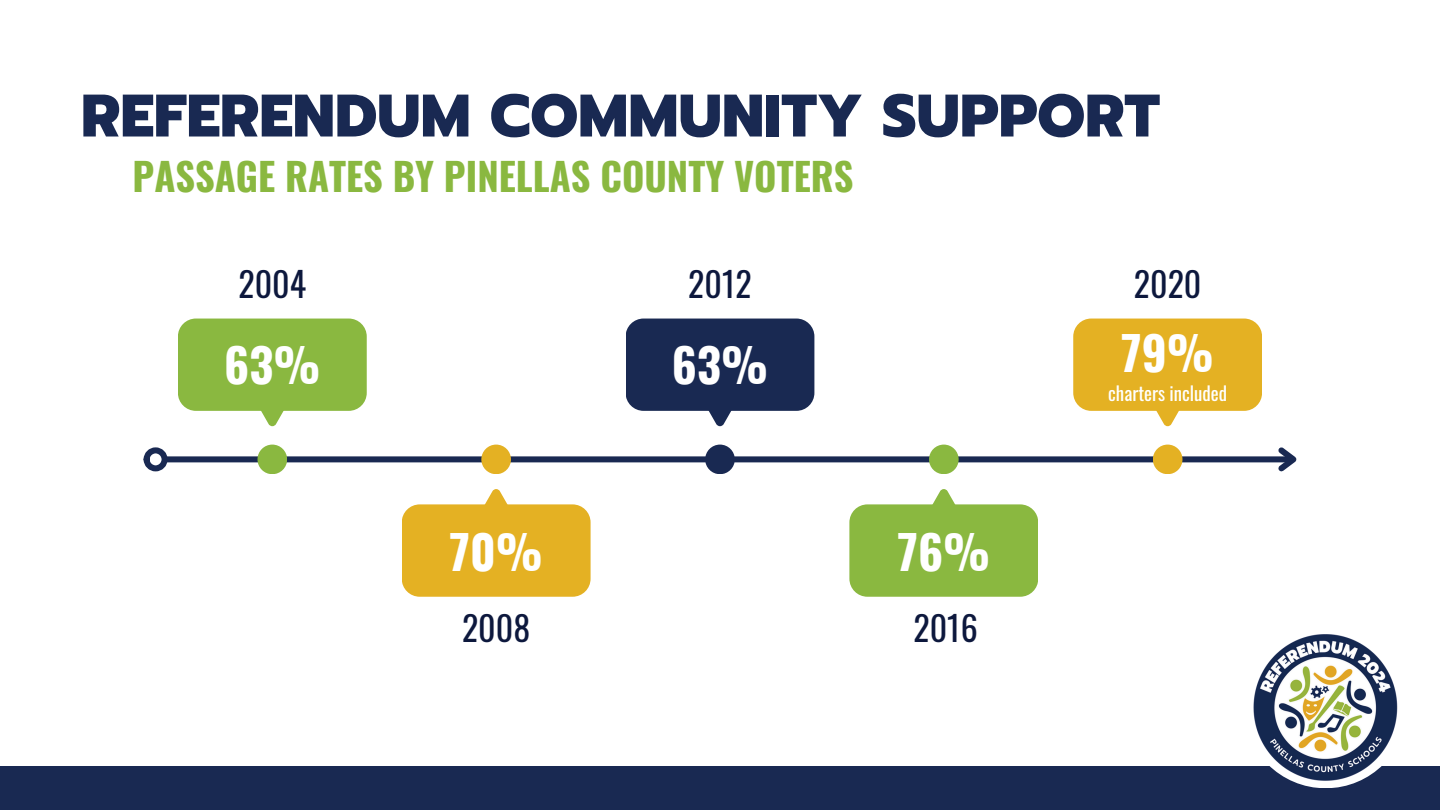
<style>
.page{position:relative;width:1440px;height:810px;background:#fff}
.page>*{position:absolute;margin:0;border:0;box-sizing:border-box;transform-origin:0 0}
.t1{font:800 59.9px "Prompt";color:#192952}
.t2{font:700 46.7px "Oswald";color:#fff}
.t3{font:700 38.3px "Oswald";color:#8ab840}
.t4{font:33.9px "Oswald";color:#0d183d}
.t5{font:18.8px "Oswald";color:#fff}
</style>
<div class="page">
<div style="left:0;top:767px;width:1440px;height:43px;background:#192952"></div>
<div style="left:1244px;top:625px;width:163px;height:163px;background:#fff;border-radius:50%"></div>
<img style="left:1220px;top:634px;width:211px;height:147px">
<div style="left:168px;top:456px;width:1124px;height:6px;background:#192952"></div>
<div style="left:144px;top:447px;width:24px;height:24px;border:6px solid #192952;border-radius:50%"></div>
<svg style="left:1273px;top:447px;width:24px;height:25px"></svg>
<div style="left:258px;top:445px;width:29px;height:29px;background:#8ab840;border-radius:50%"></div>
<div style="left:705px;top:445px;width:30px;height:29px;background:#192952;border-radius:50%"></div>
<div style="left:481px;top:445px;width:30px;height:29px;background:#e4b123;border-radius:50%"></div>
<div style="left:929px;top:445px;width:30px;height:29px;background:#8ab840;border-radius:50%"></div>
<div style="left:1153px;top:445px;width:29px;height:29px;background:#e4b123;border-radius:50%"></div>
<div style="left:178px;top:319px;width:189px;height:92px;background:#8ab840;border-radius:18px"></div>
<svg style="left:253px;top:410px;width:39px;height:16px"></svg>
<div style="left:402px;top:504px;width:189px;height:93px;background:#e4b123;border-radius:18px"></div>
<svg style="left:477px;top:489px;width:39px;height:16px"></svg>
<div style="left:626px;top:319px;width:188px;height:92px;background:#192952;border-radius:18px"></div>
<svg style="left:700px;top:410px;width:39px;height:16px"></svg>
<div style="left:849px;top:504px;width:189px;height:93px;background:#8ab840;border-radius:18px"></div>
<svg style="left:924px;top:489px;width:39px;height:16px"></svg>
<div style="left:1073px;top:319px;width:189px;height:92px;background:#e4b123;border-radius:18px"></div>
<svg style="left:1148px;top:410px;width:39px;height:16px"></svg>
<h3 class="t1" style="left:81px;top:71px;width:1081px">REFERENDUM COMMUNITY SUPPORT</h3>
<p class="t3" style="left:132px;top:146px;width:723px">PASSAGE RATES BY PINELLAS COUNTY VOTERS</p>
<h4 class="t4" style="left:238px;top:258px;width:69px">2004</h4>
<h4 class="t2" style="left:224px;top:328px;width:98px">63%</h4>
<h2 class="t4" style="left:688px;top:258px;width:65px">2012</h2>
<h2 class="t2" style="left:672px;top:328px;width:98px">63%</h2>
<h4 class="t2" style="left:450px;top:515px;width:95px">70%</h4>
<h2 class="t4" style="left:462px;top:602px;width:70px">2008</h2>
<p class="t2" style="left:897px;top:515px;width:94px">76%</p>
<h2 class="t4" style="left:914px;top:602px;width:66px">2016</h2>
<h4 class="t4" style="left:1134px;top:258px;width:69px">2020</h4>
<h2 class="t2" style="left:1121px;top:316px;width:94px">79%</h2>
<h4 class="t5" style="left:1108px;top:378px;width:120px">charters included</h4>
</div>
